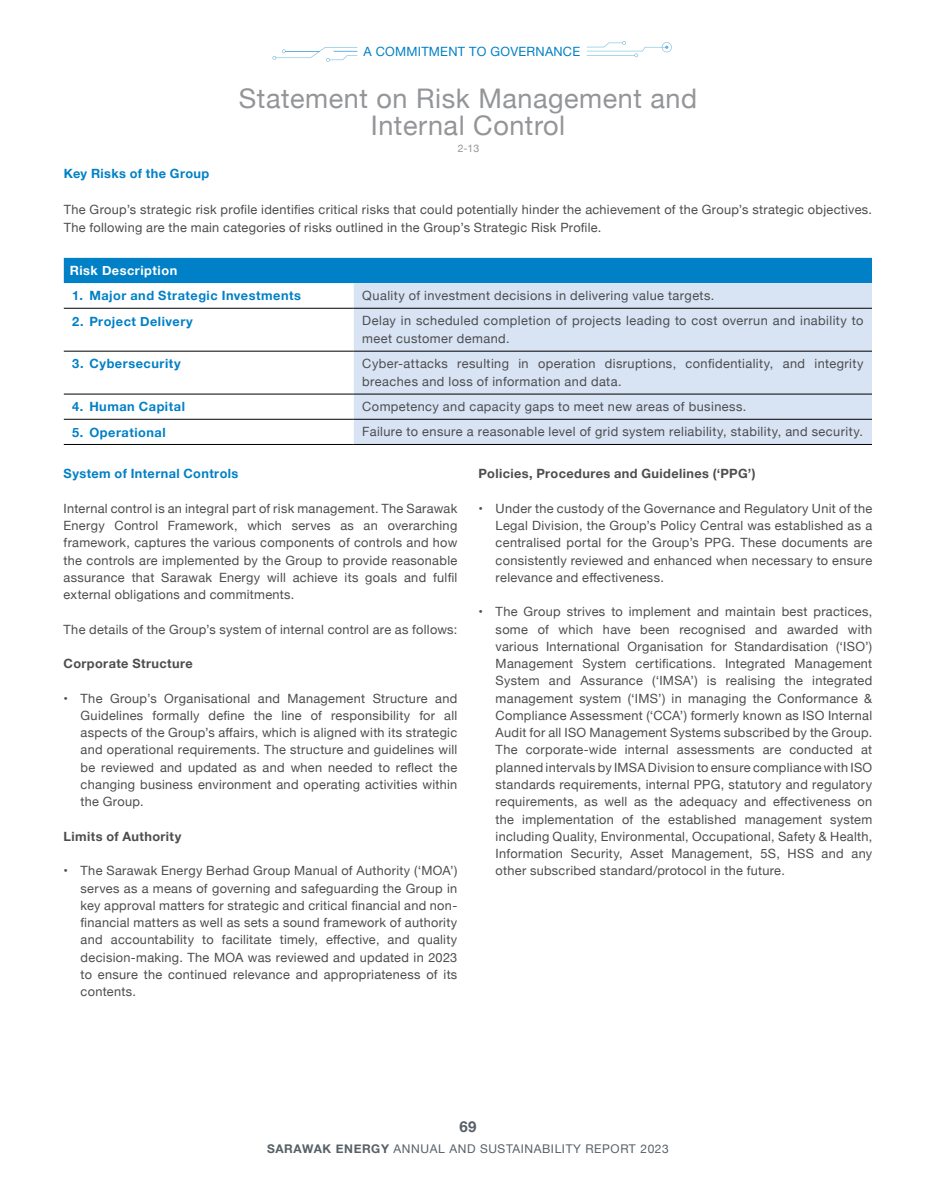
<style>
.page{position:relative;width:936px;height:1191px;background:#fff}
.page>*{position:absolute;margin:0;border:0;box-sizing:border-box;transform-origin:0 0}
.t1{font:27px/27px "Helvetica Neue";letter-spacing:.02em;color:#939598;text-align:center}
.t2{font:700 15px "Helvetica Neue";color:#576066}
.t3{font:12.75px/17.2px "Helvetica Neue";letter-spacing:.025em;color:#4d4d4f;text-align:justify}
.t4{font:700 12.75px "Helvetica Neue";letter-spacing:.04em;color:#0080c6}
.t5{font:700 12.75px "Helvetica Neue";letter-spacing:.03em;color:#4d4d4f}
.t6{font:12.75px "Helvetica Neue";letter-spacing:.02em;color:#0080c6}
.t7{font:700 12.75px "Helvetica Neue";letter-spacing:.04em;color:#fff}
.t8{font:12px "Helvetica Neue";letter-spacing:.05em;color:#576066}
.t9{font:10.5px "Helvetica Neue";color:#939598}
.s1{font-weight:700}
</style>
<div class="page">
<div style="left:64px;top:258px;width:807px;height:25px;background:#0080c6"></div>
<div style="left:354px;top:283px;width:517px;height:161px;background:#d8e3f4"></div>
<hr style="left:64px;top:308px;width:290px;height:1px;background:#000">
<hr style="left:354px;top:308px;width:517px;height:1px;background:#000">
<hr style="left:64px;top:351px;width:290px;height:1px;background:#000">
<hr style="left:354px;top:351px;width:517px;height:1px;background:#000">
<hr style="left:64px;top:394px;width:290px;height:1px;background:#000">
<hr style="left:354px;top:394px;width:517px;height:1px;background:#000">
<hr style="left:64px;top:419px;width:290px;height:1px;background:#000">
<hr style="left:354px;top:419px;width:517px;height:1px;background:#000">
<hr style="left:64px;top:444px;width:290px;height:1px;background:#000">
<hr style="left:354px;top:444px;width:517px;height:1px;background:#000">
<svg style="left:586px;top:41px;width:85px;height:16px"></svg>
<svg style="left:272px;top:47px;width:85px;height:15px"></svg>
<p class="t6" style="left:363px;top:42px;width:218px">A COMMITMENT TO GOVERNANCE</p>
<h1 class="t1" style="left:239px;top:86px;width:459px">Statement on Risk Management and<br>Internal Control</h1>
<p class="t9" style="left:457px;top:141px;width:23px">2-13</p>
<p class="t4" style="left:64px;top:164px;width:147px">Key Risks of the Group</p>
<p class="t3" style="left:64px;top:201px;width:809px;line-height:18px">The Group’s strategic risk profile identifies critical risks that could potentially hinder the achievement of the Group’s strategic objectives.<br>The following are the main categories of risks outlined in the Group’s Strategic Risk Profile.</p>
<p class="t7" style="left:70px;top:261px;width:109px">Risk Description</p>
<p class="t4" style="left:72px;top:286px;width:230px">1. Major and Strategic Investments</p>
<p class="t3" style="left:362px;top:288px;width:353px">Quality of investment decisions in delivering value targets.</p>
<p class="t4" style="left:72px;top:311px;width:122px">2. Project Delivery</p>
<p class="t3" style="left:362px;top:312px;width:502px;line-height:18px">Delay in scheduled completion of projects leading to cost overrun and inability to meet customer demand.</p>
<p class="t4" style="left:72px;top:354px;width:110px">3. Cybersecurity</p>
<p class="t3" style="left:362px;top:355px;width:502px;line-height:18px">Cyber-attacks resulting in operation disruptions, confidentiality, and integrity breaches and loss of information and data.</p>
<p class="t4" style="left:72px;top:397px;width:114px">4. Human Capital</p>
<p class="t3" style="left:362px;top:399px;width:385px">Competency and capacity gaps to meet new areas of business.</p>
<p class="t4" style="left:72px;top:422px;width:95px">5. Operational</p>
<p class="t3" style="left:362px;top:424px;width:502px">Failure to ensure a reasonable level of grid system reliability, stability, and security.</p>
<p class="t4" style="left:64px;top:464px;width:176px">System of Internal Controls</p>
<p class="t3" style="left:64px;top:500px;width:395px">Internal control is an integral part of risk management. The Sarawak Energy Control Framework, which serves as an overarching framework, captures the various components of controls and how the controls are implemented by the Group to provide reasonable assurance that Sarawak Energy will achieve its goals and fulfil external obligations and commitments.</p>
<p class="t3" style="left:64px;top:621px;width:395px">The details of the Group’s system of internal control are as follows:</p>
<p class="t5" style="left:64px;top:653px;width:131px">Corporate Structure</p>
<p class="t3" style="left:81px;top:690px;width:378px;text-indent:-17px">• The Group’s Organisational and Management Structure and Guidelines formally define the line of responsibility for all aspects of the Group’s affairs, which is aligned with its strategic and operational requirements. The structure and guidelines will be reviewed and updated as and when needed to reflect the changing business environment and operating activities within the Group.</p>
<p class="t5" style="left:64px;top:826px;width:119px">Limits of Authority</p>
<p class="t3" style="left:81px;top:863px;width:378px;text-indent:-17px">• The Sarawak Energy Berhad Group Manual of Authority (‘MOA’) serves as a means of governing and safeguarding the Group in key approval matters for strategic and critical financial and non&shy;financial matters as well as sets a sound framework of authority and accountability to facilitate timely, effective, and quality decision-making. The MOA was reviewed and updated in 2023 to ensure the continued relevance and appropriateness of its contents.</p>
<p class="t5" style="left:478px;top:464px;width:278px">Policies, Procedures and Guidelines (‘PPG’)</p>
<p class="t3" style="left:495px;top:500px;width:378px;text-indent:-17px">• Under the custody of the Governance and Regulatory Unit of the Legal Division, the Group’s Policy Central was established as a centralised portal for the Group’s PPG. These documents are consistently reviewed and enhanced when necessary to ensure relevance and effectiveness.</p>
<p class="t3" style="left:495px;top:604px;width:378px;text-indent:-17px">• The Group strives to implement and maintain best practices, some of which have been recognised and awarded with various International Organisation for Standardisation (‘ISO’)<br>Management System certifications. Integrated Management System and Assurance (‘IMSA’) is realising the integrated management system (‘IMS’) in managing the Conformance &amp; Compliance Assessment (‘CCA’) formerly known as ISO Internal Audit for all ISO Management Systems subscribed by the Group.<br>The corporate-wide internal assessments are conducted at planned intervals by IMSA Division to ensure compliance with ISO standards requirements, internal PPG, statutory and regulatory requirements, as well as the adequacy and effectiveness on the implementation of the established management system including Quality, Environmental, Occupational, Safety &amp; Health, Information Security, Asset Management, 5S, HSS and any other subscribed standard/protocol in the future.</p>
<p class="t2" style="left:459px;top:1114px;width:18px">69</p>
<p class="t8" style="left:267px;top:1139px;width:403px"><span class="s1">SARAWAK ENERGY</span> ANNUAL AND SUSTAINABILITY REPORT 2023</p>
</div>
